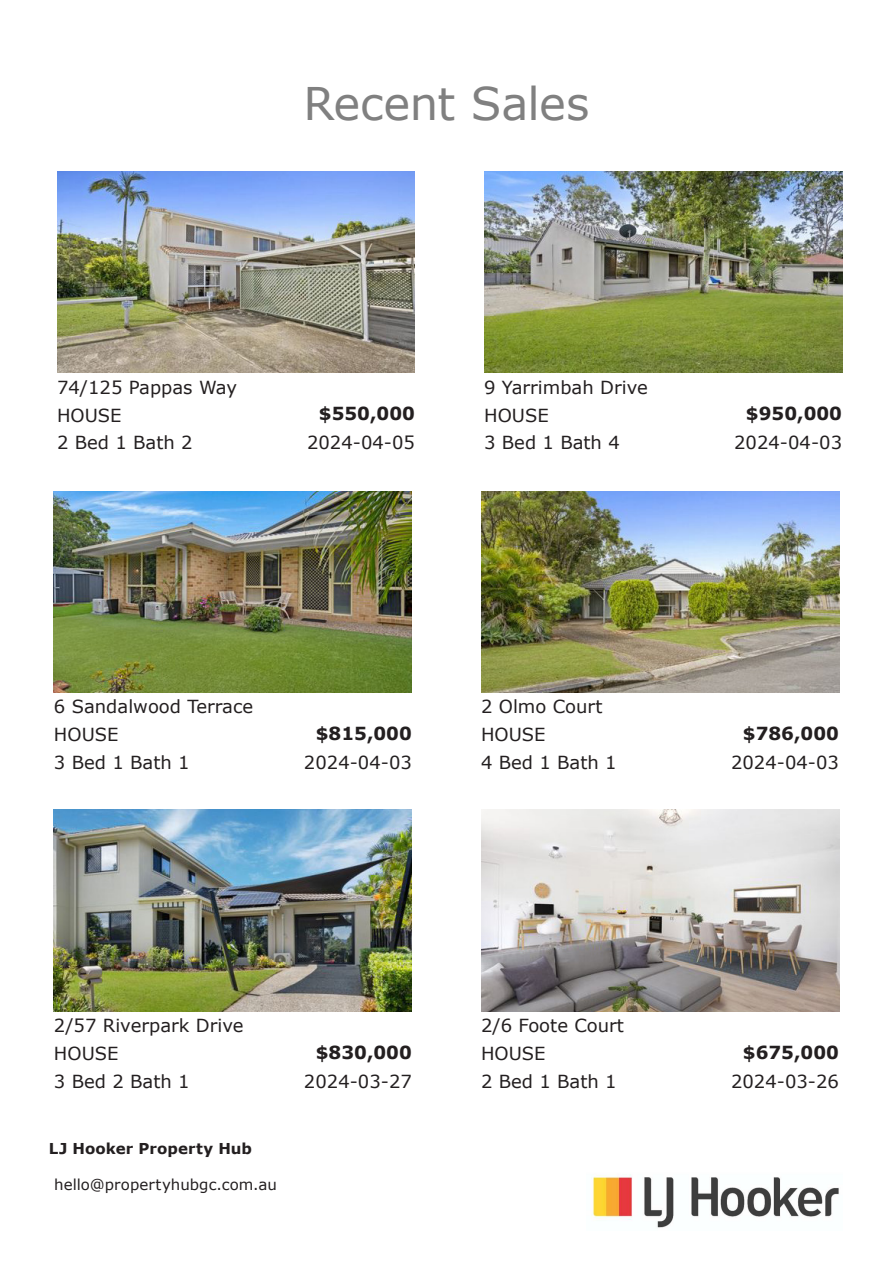
<style>
.page{position:relative;width:893px;height:1263px;background:#fff}
.page>*{position:absolute;margin:0;border:0;box-sizing:border-box;transform-origin:0 0}
.t1{font:45px "Verdana";letter-spacing:-.01em;color:#808080}
.t2{font:18px "Verdana";color:#231f20}
.t3{font:700 18px "Verdana";color:#231f20}
.t4{font:15px "Verdana";letter-spacing:.005em;color:#231f20}
.t5{font:700 15px "Verdana";letter-spacing:.01em;color:#231f20}
</style>
<div class="page">
<img style="left:593px;top:1174px;width:246px;height:54px">
<img style="left:57px;top:171px;width:358px;height:202px">
<img style="left:484px;top:171px;width:358px;height:202px">
<img style="left:54px;top:491px;width:358px;height:201px">
<img style="left:481px;top:491px;width:358px;height:201px">
<img style="left:54px;top:810px;width:358px;height:201px">
<img style="left:481px;top:810px;width:358px;height:201px">
<h1 class="t1" style="left:304px;top:86px;width:287px">Recent Sales</h1>
<p class="t2" style="left:57px;top:380px;width:182px">74/125 Pappas Way</p>
<p class="t2" style="left:484px;top:380px;width:165px">9 Yarrimbah Drive</p>
<p class="t2" style="left:57px;top:408px;width:66px">HOUSE</p>
<p class="t3" style="left:319px;top:406px;width:98px">$550,000</p>
<p class="t2" style="left:484px;top:408px;width:66px">HOUSE</p>
<p class="t3" style="left:746px;top:406px;width:98px">$950,000</p>
<p class="t2" style="left:57px;top:436px;width:137px">2 Bed 1 Bath 2</p>
<p class="t2" style="left:307px;top:436px;width:109px">2024-04-05</p>
<p class="t2" style="left:484px;top:436px;width:137px">3 Bed 1 Bath 4</p>
<p class="t2" style="left:734px;top:436px;width:109px">2024-04-03</p>
<p class="t2" style="left:54px;top:700px;width:201px">6 Sandalwood Terrace</p>
<p class="t2" style="left:481px;top:700px;width:123px">2 Olmo Court</p>
<p class="t2" style="left:54px;top:727px;width:66px">HOUSE</p>
<p class="t3" style="left:316px;top:726px;width:98px">$815,000</p>
<p class="t2" style="left:481px;top:727px;width:66px">HOUSE</p>
<p class="t3" style="left:743px;top:726px;width:98px">$786,000</p>
<p class="t2" style="left:54px;top:755px;width:137px">3 Bed 1 Bath 1</p>
<p class="t2" style="left:304px;top:755px;width:109px">2024-04-03</p>
<p class="t2" style="left:481px;top:755px;width:137px">4 Bed 1 Bath 1</p>
<p class="t2" style="left:731px;top:755px;width:109px">2024-04-03</p>
<p class="t2" style="left:54px;top:1018px;width:191px">2/57 Riverpark Drive</p>
<p class="t2" style="left:481px;top:1018px;width:144px">2/6 Foote Court</p>
<p class="t2" style="left:54px;top:1046px;width:66px">HOUSE</p>
<p class="t3" style="left:316px;top:1045px;width:98px">$830,000</p>
<p class="t2" style="left:481px;top:1046px;width:66px">HOUSE</p>
<p class="t3" style="left:743px;top:1045px;width:98px">$675,000</p>
<p class="t2" style="left:54px;top:1074px;width:137px">3 Bed 2 Bath 1</p>
<p class="t2" style="left:304px;top:1074px;width:109px">2024-03-27</p>
<p class="t2" style="left:481px;top:1074px;width:137px">2 Bed 1 Bath 1</p>
<p class="t2" style="left:731px;top:1074px;width:109px">2024-03-26</p>
<p class="t5" style="left:49px;top:1143px;width:205px">LJ Hooker Property Hub</p>
<p class="t4" style="left:54px;top:1179px;width:224px">hello@propertyhubgc.com.au</p>
</div>
